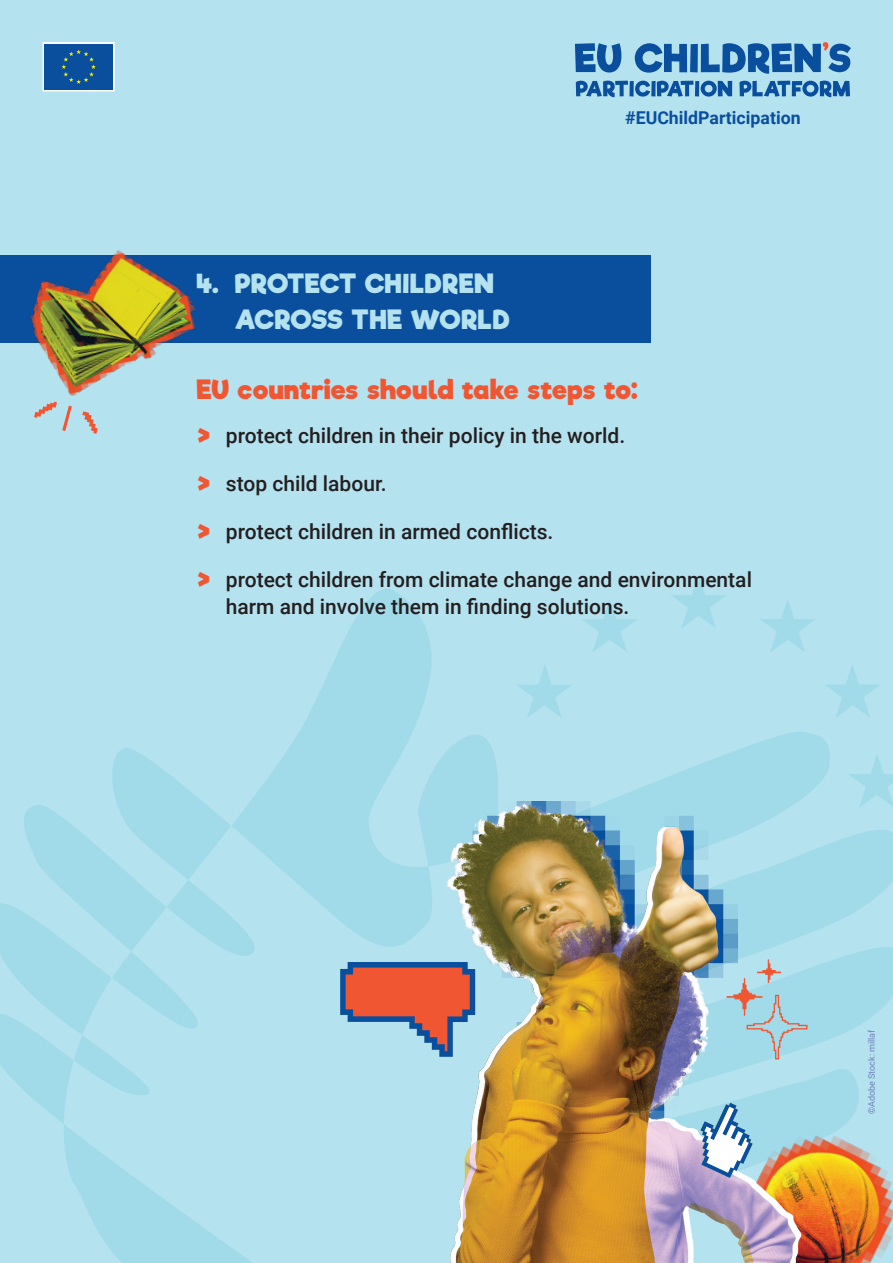
<style>
.page{position:relative;width:893px;height:1263px;background:#b5e2ef}
.page>*{position:absolute;margin:0;border:0;box-sizing:border-box;transform-origin:0 0}
.t1{font:700 25.5px/36px "Riffic";color:#b5e2ef}
.t2{font:700 25.5px "Riffic";letter-spacing:-.02em;color:#f05632}
.t3{font:500 21px/27px "Roboto";color:#231f20}
.t4{font:700 17.7px "Roboto";color:#0a4f9e}
.image_copyright{font:9px "Roboto";color:#7080bc}
.s1{font-family:"Riffic";font-weight:700;font-size:27px;color:#f05632}
</style>
<div class="page">
<svg style="left:302px;top:589px;width:130px;height:138px;fill:#a1dae9"></svg>
<svg style="left:807px;top:830px;width:86px;height:272px;fill:#a1dae9"></svg>
<svg style="left:517px;top:575px;width:376px;height:232px"></svg>
<svg style="left:575px;top:43px;width:46px;height:30px"></svg>
<svg style="left:635px;top:42px;width:216px;height:32px"></svg>
<svg style="left:576px;top:81px;width:52px;height:16px"></svg>
<div style="left:629px;top:81px;width:5px;height:15px;background:#0a4f9e"></div>
<svg style="left:635px;top:81px;width:15px;height:16px"></svg>
<div style="left:651px;top:81px;width:5px;height:15px;background:#0a4f9e"></div>
<svg style="left:657px;top:81px;width:37px;height:16px"></svg>
<svg style="left:695px;top:81px;width:4px;height:15px"></svg>
<svg style="left:701px;top:81px;width:31px;height:16px"></svg>
<svg style="left:739px;top:81px;width:111px;height:16px"></svg>
<svg style="left:43px;top:42px;width:72px;height:49px;background:#2864a3"></svg>
<div style="left:0;top:255px;width:651px;height:88px;background:#0a4f9e"></div>
<img style="left:30px;top:250px;width:166px;height:146px">
<svg style="left:82px;top:411px;width:16px;height:23px"></svg>
<svg style="left:34px;top:402px;width:38px;height:29px"></svg>
<svg style="left:0;top:727px;width:564px;height:536px"></svg>
<img style="left:807px;top:1102px;width:86px;height:161px">
<img style="left:427px;top:787px;width:380px;height:476px">
<svg style="left:726px;top:959px;width:82px;height:101px"></svg>
<svg style="left:700px;top:1103px;width:53px;height:75px;background:#a3c3dc"></svg>
<p class="t1" style="left:234px;top:265px;width:277px;text-indent:-38px">4. PROTECT CHILDREN<br>ACROSS THE WORLD</p>
<p class="t4" style="left:625px;top:106px;width:177px">#EUChildParticipation</p>
<p class="t2" style="left:196px;top:373px;width:443px">EU countries should take steps to:</p>
<p class="t3" style="left:196px;top:421px;width:431px"><span class="s1">&gt;</span> protect children in their policy in the world.</p>
<p class="t3" style="left:196px;top:469px;width:192px"><span class="s1">&gt;</span> stop child labour.</p>
<p class="t3" style="left:196px;top:517px;width:359px"><span class="s1">&gt;</span> protect children in armed conflicts.</p>
<p class="t3" style="left:226px;top:566px;width:528px;text-indent:-30px"><span class="s1">&gt;</span> protect children from climate change and environmental harm and involve them in finding solutions.</p>
<p class="image_copyright" style="left:865px;top:1114px;width:86px;rotate:-90deg">©Adobe Stock: millaf</p>
</div>
